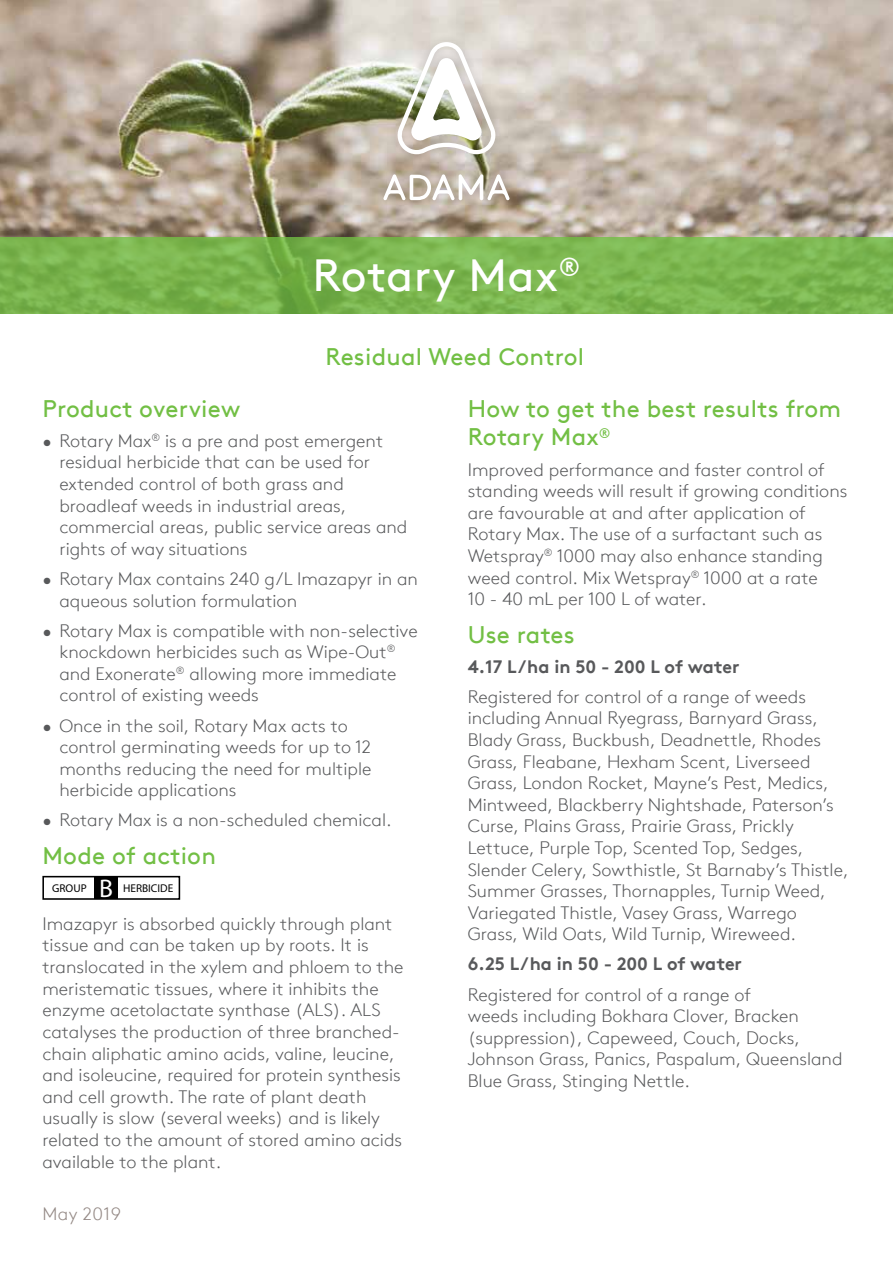
<style>
.page{position:relative;width:893px;height:1263px;background:#fff}
.page>*{position:absolute;margin:0;border:0;box-sizing:border-box;transform-origin:0 0}
.t1{font:45px "Brown TT";letter-spacing:.01em;color:#fff}
.t2{font:25.65px "Myriad Pro";color:#fff}
.t3{font:24px/28.8px "Brown TT";letter-spacing:.01em;color:#72bf44}
.t4{font:300 18px/21.6px "Brown TT";color:#58595b}
.t5{font:700 18px "Brown TT";color:#58595b}
.t6{font:300 18px "Brown TT";letter-spacing:.025em;color:#938884}
.t7{font:11.25px "Myriad Pro";color:#000}
</style>
<div class="page">
<div style="left:95px;top:877px;width:23px;height:22px;background:#000"></div>
<div style="left:42px;top:876px;width:138px;height:24px;border:2px solid #000"></div>
<img style="left:0;top:0;width:893px;height:237px">
<svg style="left:0;top:237px;width:893px;height:76px;background:#7bb54f"></svg>
<div style="left:375px;top:33px;width:143px;height:176px;background:#000;opacity:.2"></div>
<svg style="left:396px;top:42px;width:101px;height:112px"></svg>
<svg style="left:383px;top:174px;width:127px;height:26px"></svg>
<h1 class="t1" style="left:312px;top:249px;width:270px">Rotary Max<sup>®</sup></h1>
<h3 class="t3" style="left:325px;top:342px;width:260px">Residual Weed Control</h3>
<h3 class="t3" style="left:42px;top:394px;width:199px">Product overview</h3>
<p class="t4" style="left:59px;top:430px;width:350px;text-indent:-17px">• Rotary Max<sup>®</sup> is a pre and post emergent residual herbicide that can be used for extended control of both grass and broadleaf weeds in industrial areas, commercial areas, public service areas and rights of way situations</p>
<p class="t4" style="left:59px;top:568px;width:360px;text-indent:-17px">• Rotary Max contains 240 g/L Imazapyr in an aqueous solution formulation</p>
<p class="t4" style="left:59px;top:620px;width:360px;text-indent:-17px">• Rotary Max is compatible with non-selective knockdown herbicides such as Wipe-Out<sup>® </sup>and Exonerate<sup>®</sup> allowing more immediate control of existing weeds</p>
<p class="t4" style="left:59px;top:715px;width:314px;text-indent:-17px">• Once in the soil, Rotary Max acts to control germinating weeds for up to 12 months reducing the need for multiple herbicide applications</p>
<p class="t4" style="left:42px;top:810px;width:351px">• Rotary Max is a non-scheduled chemical.</p>
<h3 class="t3" style="left:42px;top:841px;width:175px">Mode of action</h3>
<p class="t7" style="left:52px;top:881px;width:36px">GROUP</p>
<h2 class="t2" style="left:99px;top:872px;width:15px">B</h2>
<p class="t7" style="left:123px;top:881px;width:52px">HERBICIDE</p>
<p class="t4" style="left:42px;top:913px;width:363px">Imazapyr is absorbed quickly through plant tissue and can be taken up by roots. It is translocated in the xylem and phloem to the meristematic tissues, where it inhibits the enzyme acetolactate synthase (ALS). ALS catalyses the production of three branched&shy;chain aliphatic amino acids, valine, leucine, and isoleucine, required for protein synthesis and cell growth. The rate of plant death usually is slow (several weeks) and is likely related to the amount of stored amino acids available to the plant.</p>
<p class="t6" style="left:43px;top:1204px;width:80px">May 2019</p>
<h3 class="t3" style="left:468px;top:394px;width:375px">How to get the best results from<br>Rotary Max<sup>®</sup></h3>
<p class="t4" style="left:468px;top:459px;width:381px">Improved performance and faster control of standing weeds will result if growing conditions are favourable at and after application of Rotary Max. The use of a surfactant such as Wetspray<sup>®</sup> 1000 may also enhance standing weed control. Mix Wetspray<sup>®</sup> 1000 at a rate<br>10 - 40 mL per 100 L of water.</p>
<h3 class="t3" style="left:468px;top:620px;width:109px">Use rates</h3>
<p class="t5" style="left:468px;top:655px;width:273px">4.17 L/ha in 50 - 200 L of water</p>
<p class="t4" style="left:468px;top:686px;width:382px">Registered for control of a range of weeds including Annual Ryegrass, Barnyard Grass, Blady Grass, Buckbush, Deadnettle, Rhodes Grass, Fleabane, Hexham Scent, Liverseed Grass, London Rocket, Mayne’s Pest, Medics, Mintweed, Blackberry Nightshade, Paterson’s Curse, Plains Grass, Prairie Grass, Prickly Lettuce, Purple Top, Scented Top, Sedges, Slender Celery, Sowthistle, St Barnaby’s Thistle, Summer Grasses, Thornapples, Turnip Weed, Variegated Thistle, Vasey Grass, Warrego Grass, Wild Oats, Wild Turnip, Wireweed.</p>
<p class="t5" style="left:468px;top:953px;width:276px">6.25 L/ha in 50 - 200 L of water</p>
<p class="t4" style="left:468px;top:984px;width:376px">Registered for control of a range of<br>weeds including Bokhara Clover, Bracken (suppression), Capeweed, Couch, Docks, Johnson Grass, Panics, Paspalum, Queensland Blue Grass, Stinging Nettle.</p>
</div>
